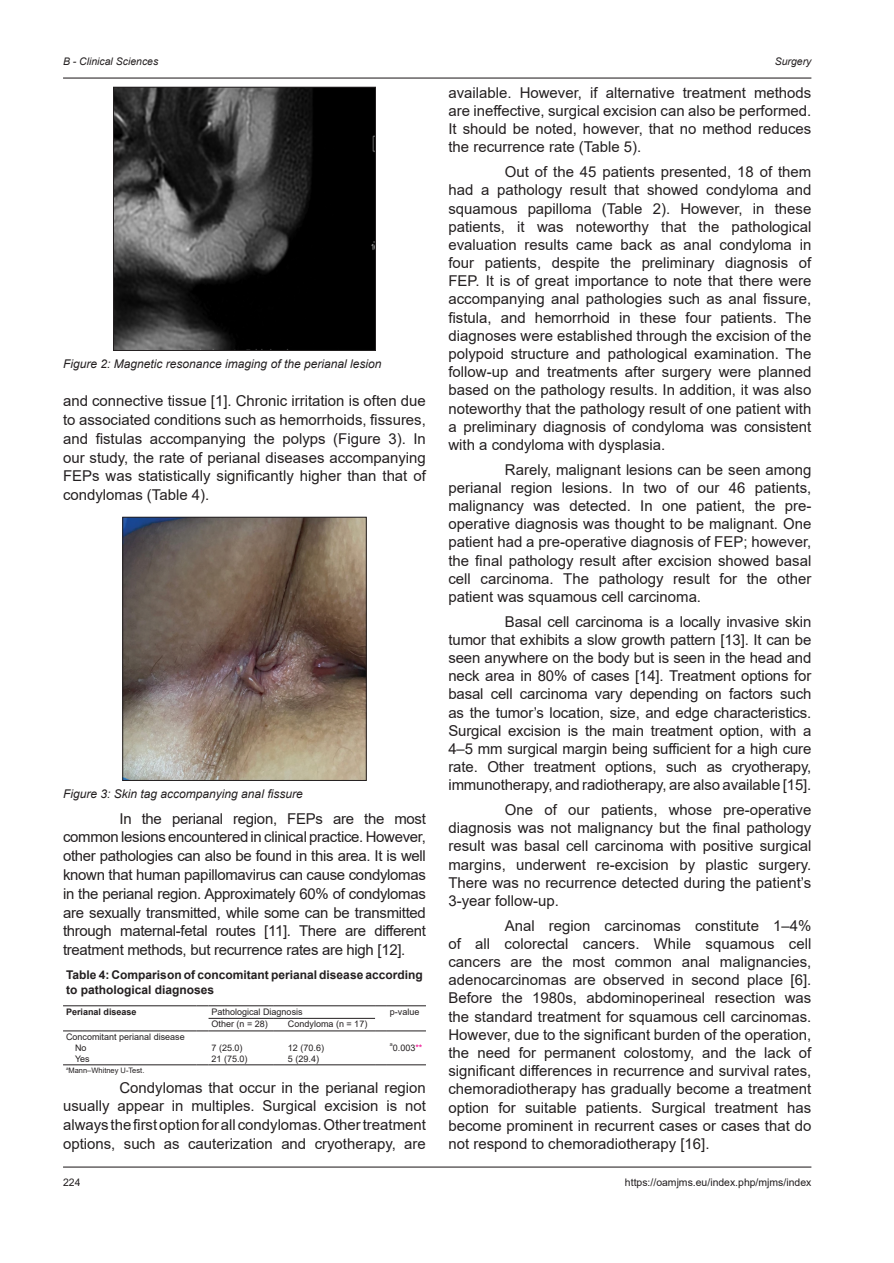
<style>
.page{position:relative;width:894px;height:1263px;background:#fff}
.page>*{position:absolute;margin:0;border:0;box-sizing:border-box;transform-origin:0 0}
.TX{font:15px/18.1px "Arial";color:#231f20;text-align:justify}
.FGC{font:italic 12px "Arial";color:#231f20}
.TT{font:700 12px/15px "Arial";color:#231f20}
.t1{font:10.5px "Arial";color:#231f20}
.t2{font:italic 10.5px "Arial";color:#231f20}
.TCH{font:9px "Arial";color:#231f20}
.TB{font:9px "Arial";color:#231f20}
.TBL{font:9px "Arial";color:#231f20}
.TCH-2{font:700 9px "Arial";color:#231f20}
.TFN{font:7.5px "Arial";color:#231f20}
.TBL-2{font:5.25px "Arial";color:#231f20}
.TFN-2{font:4.35px "Arial";color:#231f20}
.s1{color:#ed028c}
</style>
<div class="page">
<hr style="left:63px;top:78px;width:748px;height:1px;background:#231f20">
<hr style="left:63px;top:1166px;width:748px;height:1px;background:#231f20">
<img style="left:124px;top:519px;width:240px;height:259px">
<div style="left:122px;top:517px;width:244px;height:263px;border:1px solid #231f20"></div>
<hr style="left:63px;top:1064px;width:133px;height:1px;background:#231f20">
<svg style="left:196px;top:1064px;width:12px;height:1px"></svg>
<hr style="left:208px;top:1064px;width:65px;height:1px;background:#231f20">
<svg style="left:273px;top:1064px;width:12px;height:1px"></svg>
<hr style="left:285px;top:1064px;width:90px;height:1px;background:#231f20">
<svg style="left:375px;top:1064px;width:12px;height:1px"></svg>
<hr style="left:63px;top:1005px;width:133px;height:1px;background:#231f20">
<svg style="left:196px;top:1005px;width:12px;height:1px"></svg>
<hr style="left:208px;top:1005px;width:65px;height:1px;background:#231f20">
<svg style="left:273px;top:1005px;width:12px;height:1px"></svg>
<hr style="left:285px;top:1005px;width:90px;height:1px;background:#231f20">
<hr style="left:387px;top:1005px;width:39px;height:1px;background:#231f20">
<hr style="left:63px;top:1030px;width:133px;height:1px;background:#231f20">
<svg style="left:196px;top:1030px;width:12px;height:1px"></svg>
<hr style="left:208px;top:1030px;width:65px;height:1px;background:#231f20">
<svg style="left:273px;top:1030px;width:12px;height:1px"></svg>
<hr style="left:285px;top:1030px;width:90px;height:1px;background:#231f20">
<hr style="left:387px;top:1030px;width:39px;height:1px;background:#231f20">
<svg style="left:375px;top:1005px;width:12px;height:1px"></svg>
<svg style="left:375px;top:1030px;width:12px;height:1px"></svg>
<hr style="left:208px;top:1018px;width:65px;height:1px;background:#231f20">
<svg style="left:273px;top:1018px;width:12px;height:1px"></svg>
<hr style="left:285px;top:1018px;width:90px;height:1px;background:#231f20">
<hr style="left:387px;top:1064px;width:39px;height:1px;background:#231f20">
<img style="left:115px;top:89px;width:258px;height:260px">
<div style="left:113px;top:87px;width:262px;height:264px;border:1px solid #231f20"></div>
<p class="t2" style="left:63px;top:54px;width:97px">B - Clinical Sciences</p>
<p class="t2" style="left:774px;top:54px;width:38px">Surgery</p>
<p class="FGC" style="left:63px;top:356px;width:320px">Figure 2: Magnetic resonance imaging of the perianal lesion</p>
<p class="TX" style="left:63px;top:391px;width:364px;line-height:18.8px">and connective tissue [1]. Chronic irritation is often due to associated conditions such as hemorrhoids, fissures, and fistulas accompanying the polyps (Figure 3). In our study, the rate of perianal diseases accompanying FEPs was statistically significantly higher than that of condylomas (Table 4).</p>
<p class="FGC" style="left:63px;top:786px;width:241px">Figure 3: Skin tag accompanying anal fissure</p>
<p class="TX" style="left:63px;top:809px;width:364px;line-height:18.8px;text-indent:56px">In the perianal region, FEPs are the most common lesions encountered in clinical practice. However, other pathologies can also be found in this area. It is well known that human papillomavirus can cause condylomas in the perianal region. Approximately 60% of condylomas are sexually transmitted, while some can be transmitted through maternal-fetal routes [11]. There are different treatment methods, but recurrence rates are high [12].</p>
<p class="TT" style="left:66px;top:967px;width:358px">Table 4: Comparison of concomitant perianal disease according to pathological diagnoses</p>
<p class="TCH-2" style="left:66px;top:1005px;width:72px">Perianal disease</p>
<p class="TCH" style="left:211px;top:1005px;width:93px">Pathological Diagnosis</p>
<p class="TCH" style="left:390px;top:1005px;width:31px">p‑value</p>
<p class="TCH" style="left:211px;top:1017px;width:58px">Other (n = 28)</p>
<p class="TCH" style="left:288px;top:1017px;width:81px">Condyloma (n = 17)</p>
<p class="TB" style="left:66px;top:1030px;width:120px">Concomitant perianal disease</p>
<p class="TB" style="left:75px;top:1041px;width:13px">No</p>
<p class="TB" style="left:211px;top:1041px;width:33px">7 (25.0)</p>
<p class="TB" style="left:288px;top:1041px;width:38px">12 (70.6)</p>
<p class="TBL-2" style="left:390px;top:1040px;width:4px">a</p>
<p class="TBL" style="left:392px;top:1041px;width:31px">0.003<span class="s1">**</span></p>
<p class="TBL" style="left:75px;top:1052px;width:16px">Yes</p>
<p class="TBL" style="left:211px;top:1052px;width:38px">21 (75.0)</p>
<p class="TBL" style="left:288px;top:1052px;width:33px">5 (29.4)</p>
<p class="TFN-2" style="left:66px;top:1065px;width:4px">a</p>
<p class="TFN" style="left:68px;top:1065px;width:77px">Mann–Whitney U‑Test.</p>
<p class="TX" style="left:63px;top:1077px;width:364px;line-height:18.8px;text-indent:56px">Condylomas that occur in the perianal region usually appear in multiples. Surgical excision is not always the first option for all condylomas. Other treatment options, such as cauterization and cryotherapy, are</p>
<p class="TX" style="left:448px;top:83px;width:364px">available. However, if alternative treatment methods are ineffective, surgical excision can also be performed.<br>It should be noted, however, that no method reduces the recurrence rate (Table 5).</p>
<p class="TX" style="left:448px;top:163px;width:364px;text-indent:56px">Out of the 45 patients presented, 18 of them had a pathology result that showed condyloma and squamous papilloma (Table 2). However, in these patients, it was noteworthy that the pathological evaluation results came back as anal condyloma in four patients, despite the preliminary diagnosis of FEP. It is of great importance to note that there were accompanying anal pathologies such as anal fissure, fistula, and hemorrhoid in these four patients. The diagnoses were established through the excision of the polypoid structure and pathological examination. The follow-up and treatments after surgery were planned based on the pathology results. In addition, it was also noteworthy that the pathology result of one patient with a preliminary diagnosis of condyloma was consistent with a condyloma with dysplasia.</p>
<p class="TX" style="left:448px;top:460px;width:364px;text-indent:56px">Rarely, malignant lesions can be seen among perianal region lesions. In two of our 46 patients, malignancy was detected. In one patient, the pre&shy;operative diagnosis was thought to be malignant. One patient had a pre-operative diagnosis of FEP; however, the final pathology result after excision showed basal cell carcinoma. The pathology result for the other patient was squamous cell carcinoma.</p>
<p class="TX" style="left:448px;top:612px;width:364px;text-indent:56px">Basal cell carcinoma is a locally invasive skin tumor that exhibits a slow growth pattern [13]. It can be seen anywhere on the body but is seen in the head and neck area in 80% of cases [14]. Treatment options for basal cell carcinoma vary depending on factors such as the tumor’s location, size, and edge characteristics.<br>Surgical excision is the main treatment option, with a 4–5 mm surgical margin being sufficient for a high cure rate. Other treatment options, such as cryotherapy, immunotherapy, and radiotherapy, are also available [15].</p>
<p class="TX" style="left:448px;top:800px;width:364px;text-indent:56px">One of our patients, whose pre-operative diagnosis was not malignancy but the final pathology result was basal cell carcinoma with positive surgical margins, underwent re-excision by plastic surgery.<br>There was no recurrence detected during the patient’s 3-year follow-up.</p>
<p class="TX" style="left:448px;top:916px;width:364px;text-indent:56px">Anal region carcinomas constitute 1–4% of all colorectal cancers. While squamous cell cancers are the most common anal malignancies, adenocarcinomas are observed in second place [6].<br>Before the 1980s, abdominoperineal resection was the standard treatment for squamous cell carcinomas.<br>However, due to the significant burden of the operation, the need for permanent colostomy, and the lack of significant differences in recurrence and survival rates, chemoradiotherapy has gradually become a treatment option for suitable patients. Surgical treatment has become prominent in recurrent cases or cases that do not respond to chemoradiotherapy [16].</p>
<p class="t1" style="left:63px;top:1175px;width:19px">224</p>
<p class="t1" style="left:624px;top:1175px;width:188px">https://oamjms.eu/index.php/mjms/index</p>
</div>
